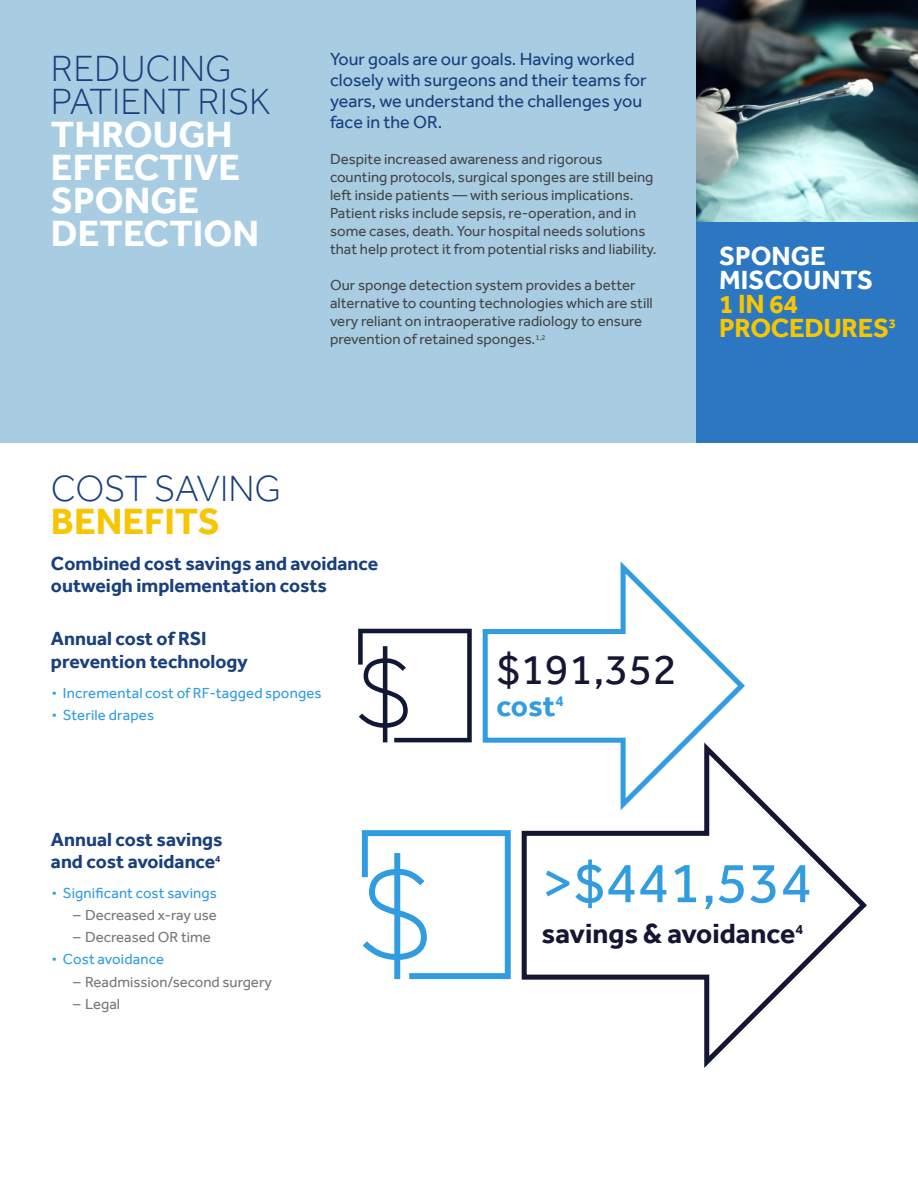
<style>
.page{position:relative;width:918px;height:1188px;background:#fff}
.page>*{position:absolute;margin:0;border:0;box-sizing:border-box;transform-origin:0 0}
.t1{font:58.65px "Effra";color:#319de0}
.t2{font:44.25px "Effra";color:#141634}
.t3{font:700 37.5px/33px "Effra";color:#fff}
.t4{font:300 37.5px/33px "Effra";color:#19407d}
.t5{font:700 37.5px "Effra";color:#f8c500}
.t6{font:700 30.45px "Effra";color:#319de0}
.t7{font:700 28.5px "Effra";color:#141634}
.t8{font:700 27px/24px "Effra";letter-spacing:-.01em;color:#f8c500}
.t9{font:700 27px/24px "Effra";color:#fff}
.t10{font:700 19.5px/22.5px "Effra";color:#19407d}
.t11{font:18px/21px "Effra";color:#19407d}
.t12{font:15px/18px "Effra";color:#464749}
.t13{font:15px/22.2px "Effra";color:#77797c}
.t14{font:15px/22.2px "Effra";letter-spacing:.01em;color:#319de0}
.s1{font-size:30px}
.s2{font-size:30px;color:#319de0}
.s3{color:#319de0}
</style>
<div class="page">
<div style="left:0;top:0;width:918px;height:442px;background:#a8cde2"></div>
<div style="left:697px;top:221px;width:221px;height:221px;background:#2b77c2"></div>
<img style="left:697px;top:0;width:221px;height:221px">
<svg style="left:482px;top:561px;width:263px;height:182px"></svg>
<svg style="left:519px;top:741px;width:348px;height:327px"></svg>
<svg style="left:358px;top:629px;width:114px;height:113px"></svg>
<svg style="left:362px;top:830px;width:149px;height:149px"></svg>
<h3 class="t4" style="left:51px;top:52px;width:221px">REDUCING<br>PATIENT RISK</h3>
<h3 class="t3" style="left:51px;top:117px;width:210px">THROUGH<br>EFFECTIVE<br>SPONGE<br>DETECTION</h3>
<p class="t11" style="left:330px;top:49px;width:318px">Your goals are our goals. Having worked closely with surgeons and their teams for years, we understand the challenges you face in the OR.</p>
<p class="t12" style="left:330px;top:150px;width:328px">Despite increased awareness and rigorous counting protocols, surgical sponges are still being left inside patients — with serious implications.<br>Patient risks include sepsis, re-operation, and in some cases, death. Your hospital needs solutions that help protect it from potential risks and liability.</p>
<p class="t12" style="left:330px;top:276px;width:324px">Our sponge detection system provides a better alternative to counting technologies which are still very reliant on intraoperative radiology to ensure prevention of retained sponges.<sup>1,2</sup></p>
<h3 class="t9" style="left:719px;top:243px;width:155px">SPONGE<br>MISCOUNTS</h3>
<h3 class="t8" style="left:719px;top:291px;width:178px">1 IN 64<br>PROCEDURES<sup>3</sup></h3>
<h3 class="t4" style="left:51px;top:472px;width:232px">COST SAVING</h3>
<h3 class="t5" style="left:51px;top:499px;width:170px">BENEFITS</h3>
<h3 class="t10" style="left:51px;top:552px;width:329px">Combined cost savings and avoidance outweigh implementation costs</h3>
<h3 class="t10" style="left:51px;top:627px;width:198px">Annual cost of RSI prevention technology</h3>
<p class="t14" style="left:51px;top:682px;width:272px"><span class="s1">∙</span> Incremental cost of RF-tagged sponges <span class="s1">∙</span> Sterile drapes</p>
<h2 class="t2" style="left:497px;top:643px;width:182px">$191,352</h2>
<h3 class="t6" style="left:497px;top:687px;width:69px">cost<sup>4</sup></h3>
<h3 class="t10" style="left:51px;top:828px;width:173px">Annual cost savings and cost avoidance<sup>4</sup></h3>
<p class="t14" style="left:51px;top:881px;width:167px"><span class="s1">∙</span> Significant cost savings</p>
<p class="t13" style="left:73px;top:904px;width:145px">– Decreased x-ray use</p>
<p class="t13" style="left:51px;top:926px;width:162px;text-indent:22px">– Decreased OR time <span class="s2">∙</span> <span class="s3">Cost avoidance</span></p>
<p class="t13" style="left:73px;top:970px;width:201px">– Readmission/second surgery</p>
<p class="t13" style="left:73px;top:993px;width:49px">– Legal</p>
<h1 class="t1" style="left:542px;top:848px;width:272px">&gt;$441,534</h1>
<h3 class="t7" style="left:542px;top:916px;width:263px">savings &amp; avoidance<sup>4</sup></h3>
</div>
